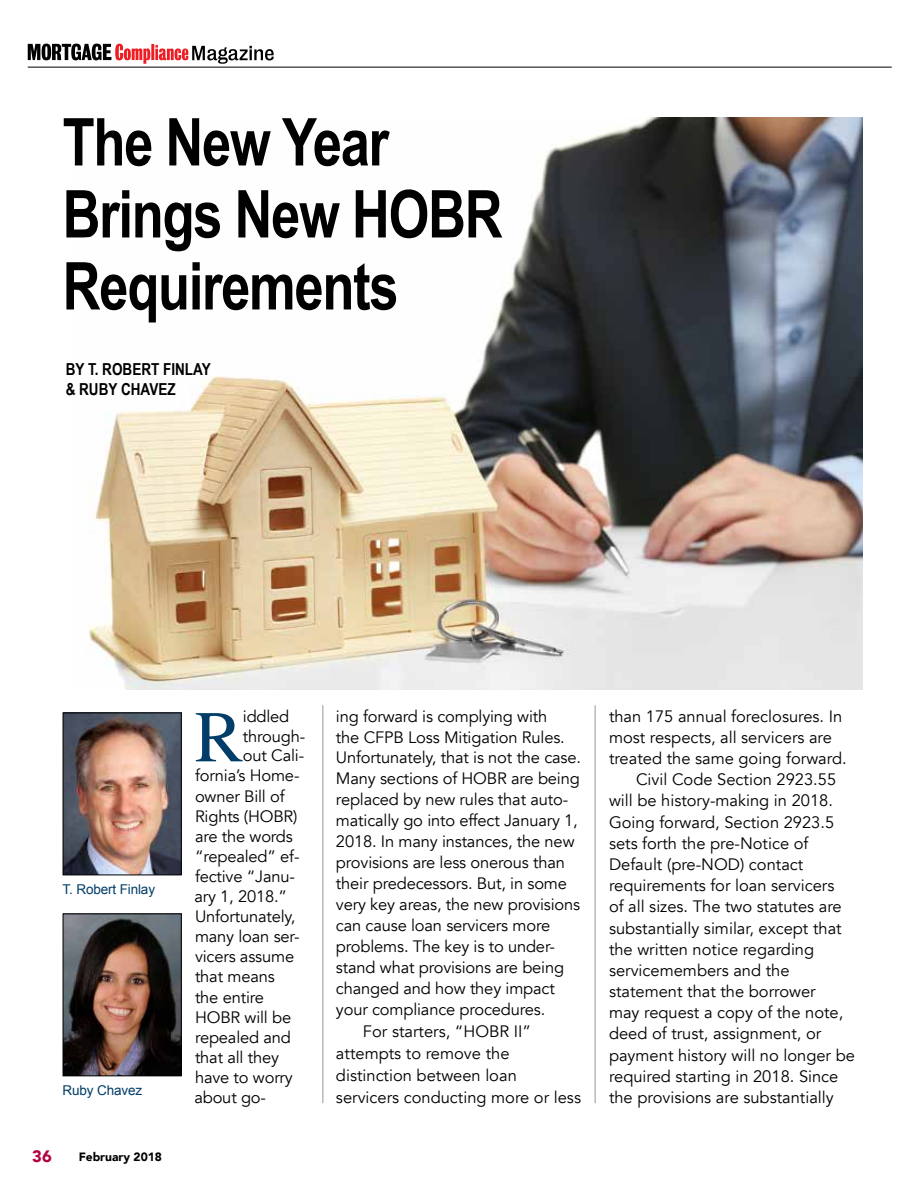
<style>
.page{position:relative;width:918px;height:1188px;background:#fff}
.page>*{position:absolute;margin:0;border:0;box-sizing:border-box;transform-origin:0 0}
.t1{font:72.9px "Times";color:#003d68}
.t2{font:700 66px/72px "Arial Narrow";letter-spacing:-.02em;color:#000}
.t3{font:16.5px "Avenir";letter-spacing:-.01em;color:#000}
.t4{font:700 16.5px/19.8px "Arial Narrow";color:#000}
.t5{font:900 16.5px "Avenir";color:#b10342}
.t6{font:13.5px "Arial";letter-spacing:-.01em;color:#003d68}
.t7{font:900 12px "Avenir";color:#000}
</style>
<div class="page">
<img style="left:88px;top:118px;width:774px;height:572px">
<hr style="left:322px;top:705px;width:1px;height:398px;background:#939598">
<hr style="left:595px;top:705px;width:1px;height:398px;background:#939598">
<img style="left:65px;top:715px;width:115px;height:158px">
<div style="left:63px;top:713px;width:119px;height:162px;border:1px solid #000"></div>
<img style="left:65px;top:916px;width:115px;height:158px">
<div style="left:63px;top:914px;width:119px;height:162px;border:1px solid #000"></div>
<hr style="left:28px;top:67px;width:864px;height:1px;background:#000">
<svg style="left:28px;top:44px;width:246px;height:20px"></svg>
<h2 class="t2" style="left:63px;top:103px;width:442px">The New Year<br>Brings New HOBR<br>Requirements</h2>
<p class="t4" style="left:66px;top:359px;width:147px">BY T. ROBERT FINLAY &amp; RUBY CHAVEZ</p>
<p class="t6" style="left:63px;top:881px;width:94px">T. Robert Finlay</p>
<p class="t6" style="left:63px;top:1082px;width:81px">Ruby Chavez</p>
<p class="t5" style="left:32px;top:1143px;width:21px">36</p>
<p class="t7" style="left:79px;top:1147px;width:85px">February 2018</p>
<h1 class="t1" style="left:195px;top:669px;width:50px">R</h1>
<p class="t3" style="left:243px;top:706px;width:48px">iddled</p>
<p class="t3" style="left:243px;top:726px;width:64px">through-</p>
<p class="t3" style="left:243px;top:746px;width:63px">out Cali-</p>
<p class="t3" style="left:195px;top:766px;width:106px">fornia’s Home-</p>
<p class="t3" style="left:195px;top:786px;width:91px">owner Bill of</p>
<p class="t3" style="left:195px;top:806px;width:104px">Rights (HOBR)</p>
<p class="t3" style="left:195px;top:826px;width:99px">are the words</p>
<p class="t3" style="left:195px;top:846px;width:106px">“repealed” ef-</p>
<p class="t3" style="left:195px;top:866px;width:101px">fective “Janu-</p>
<p class="t3" style="left:194px;top:887px;width:94px">ary 1, 2018.”</p>
<p class="t3" style="left:195px;top:907px;width:102px">Unfortunately,</p>
<p class="t3" style="left:195px;top:927px;width:106px">many loan ser-</p>
<p class="t3" style="left:195px;top:947px;width:101px">vicers assume</p>
<p class="t3" style="left:195px;top:967px;width:81px">that means</p>
<p class="t3" style="left:195px;top:987px;width:71px">the entire</p>
<p class="t3" style="left:195px;top:1007px;width:98px">HOBR will be</p>
<p class="t3" style="left:195px;top:1027px;width:97px">repealed and</p>
<p class="t3" style="left:195px;top:1047px;width:86px">that all they</p>
<p class="t3" style="left:195px;top:1067px;width:99px">have to worry</p>
<p class="t3" style="left:194px;top:1087px;width:73px">about go-</p>
<p class="t3" style="left:336px;top:706px;width:213px">ing forward is complying with</p>
<p class="t3" style="left:336px;top:727px;width:230px">the CFPB Loss Mitigation Rules.</p>
<p class="t3" style="left:336px;top:748px;width:247px">Unfortunately, that is not the case.</p>
<p class="t3" style="left:336px;top:769px;width:245px">Many sections of HOBR are being</p>
<p class="t3" style="left:336px;top:790px;width:234px">replaced by new rules that auto-</p>
<p class="t3" style="left:336px;top:811px;width:243px">matically go into effect January 1,</p>
<p class="t3" style="left:336px;top:832px;width:240px">2018. In many instances, the new</p>
<p class="t3" style="left:336px;top:853px;width:230px">provisions are less onerous than</p>
<p class="t3" style="left:336px;top:873px;width:233px">their predecessors. But, in some</p>
<p class="t3" style="left:336px;top:894px;width:246px">very key areas, the new provisions</p>
<p class="t3" style="left:336px;top:915px;width:216px">can cause loan servicers more</p>
<p class="t3" style="left:336px;top:936px;width:220px">problems. The key is to under-</p>
<p class="t3" style="left:336px;top:957px;width:230px">stand what provisions are being</p>
<p class="t3" style="left:336px;top:978px;width:220px">changed and how they impact</p>
<p class="t3" style="left:336px;top:999px;width:211px">your compliance procedures.</p>
<p class="t3" style="left:363px;top:1021px;width:170px">For starters, “HOBR II”</p>
<p class="t3" style="left:336px;top:1043px;width:175px">attempts to remove the</p>
<p class="t3" style="left:336px;top:1065px;width:182px">distinction between loan</p>
<p class="t3" style="left:336px;top:1088px;width:247px">servicers conducting more or less</p>
<p class="t3" style="left:609px;top:706px;width:235px">than 175 annual foreclosures. In</p>
<p class="t3" style="left:609px;top:727px;width:225px">most respects, all servicers are</p>
<p class="t3" style="left:609px;top:749px;width:239px">treated the same going forward.</p>
<p class="t3" style="left:636px;top:770px;width:202px">Civil Code Section 2923.55</p>
<p class="t3" style="left:609px;top:791px;width:225px">will be history-making in 2018.</p>
<p class="t3" style="left:609px;top:812px;width:227px">Going forward, Section 2923.5</p>
<p class="t3" style="left:609px;top:833px;width:201px">sets forth the pre-Notice of</p>
<p class="t3" style="left:609px;top:854px;width:196px">Default (pre-NOD) contact</p>
<p class="t3" style="left:609px;top:876px;width:227px">requirements for loan servicers</p>
<p class="t3" style="left:609px;top:897px;width:234px">of all sizes. The two statutes are</p>
<p class="t3" style="left:609px;top:918px;width:234px">substantially similar, except that</p>
<p class="t3" style="left:609px;top:939px;width:207px">the written notice regarding</p>
<p class="t3" style="left:609px;top:960px;width:182px">servicemembers and the</p>
<p class="t3" style="left:609px;top:982px;width:208px">statement that the borrower</p>
<p class="t3" style="left:609px;top:1003px;width:236px">may request a copy of the note,</p>
<p class="t3" style="left:609px;top:1024px;width:214px">deed of trust, assignment, or</p>
<p class="t3" style="left:609px;top:1045px;width:247px">payment history will no longer be</p>
<p class="t3" style="left:609px;top:1066px;width:231px">required starting in 2018. Since</p>
<p class="t3" style="left:609px;top:1088px;width:226px">the provisions are substantially</p>
</div>
